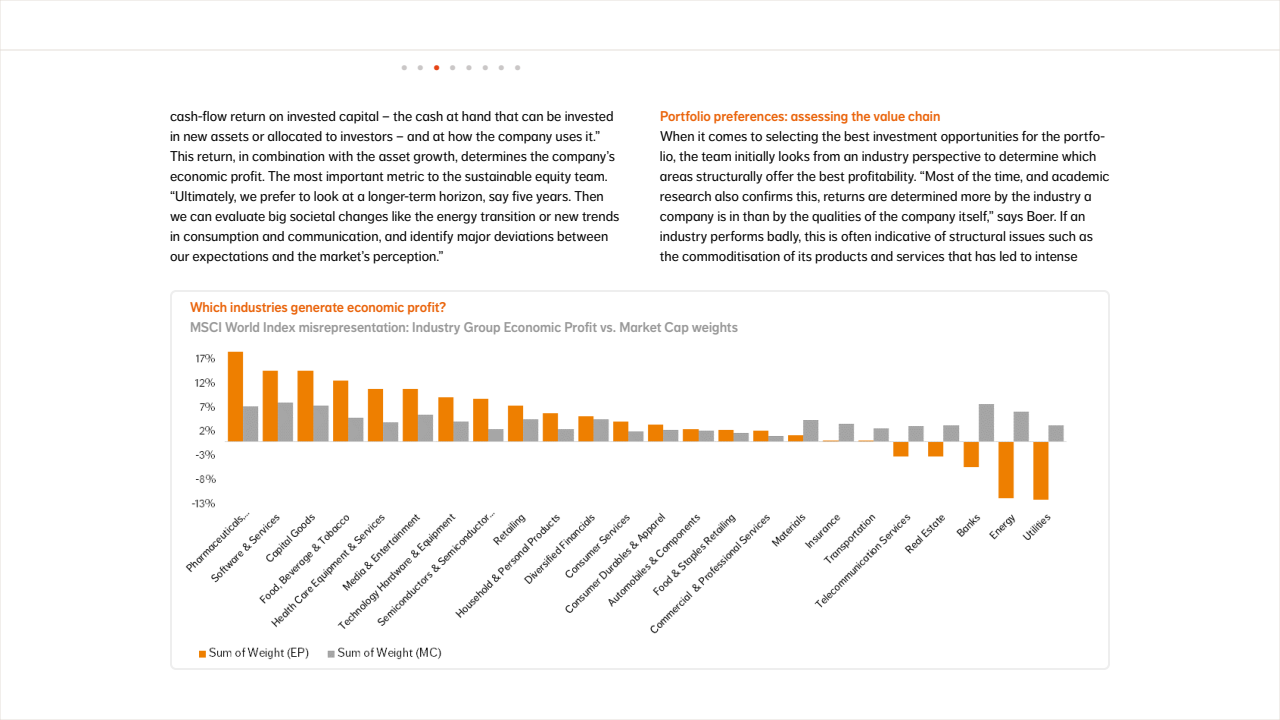
<style>
.page{position:relative;width:1280px;height:720px;background:#fff}
.page>*{position:absolute;margin:0;border:0;box-sizing:border-box;transform-origin:0 0}
.t1{font:35px "NN Dagny Display";color:#cac7c7}
.t2{font:14px/20px "NN Dagny Text";color:#000}
.t3{font:14px "NN Dagny Display";color:#ea650d}
.t4{font:14px "NN Dagny Display";color:#999}
.s1{color:#e64415}
</style>
<div class="page">
<img style="left:185px;top:351px;width:882px;height:309px">
<div style="left:170px;top:290px;width:940px;height:380px;border:2px solid #eee;border-radius:5px"></div>
<hr style="left:0;top:50px;width:1280px;height:1px;background:#e5ded9">
<h1 class="t1" style="left:400px;top:37px;width:124px">. . <span class="s1">.</span> . . . . .</h1>
<p class="t2" style="left:170px;top:107px;width:451px">cash-flow return on invested capital – the cash at hand that can be invested in new assets or allocated to investors – and at how the company uses it.” This return, in combination with the asset growth, determines the company’s economic profit. The most important metric to the sustainable equity team. “Ultimately, we prefer to look at a longer-term horizon, say five years. Then we can evaluate big societal changes like the energy transition or new trends in consumption and communication, and identify major deviations between our expectations and the market’s perception.”</p>
<p class="t3" style="left:660px;top:108px;width:282px">Portfolio preferences: assessing the value chain</p>
<p class="t2" style="left:660px;top:127px;width:451px">When it comes to selecting the best investment opportunities for the portfo&shy;lio, the team initially looks from an industry perspective to determine which areas structurally offer the best profitability. “Most of the time, and academic research also confirms this, returns are determined more by the industry a company is in than by the qualities of the company itself,” says Boer. If an industry performs badly, this is often indicative of structural issues such as the commoditisation of its products and services that has led to intense</p>
<p class="t3" style="left:190px;top:299px;width:258px">Which industries generate economic profit?</p>
<p class="t4" style="left:190px;top:319px;width:549px">MSCI World Index misrepresentation: Industry Group Economic Profit vs. Market Cap weights</p>
</div>
